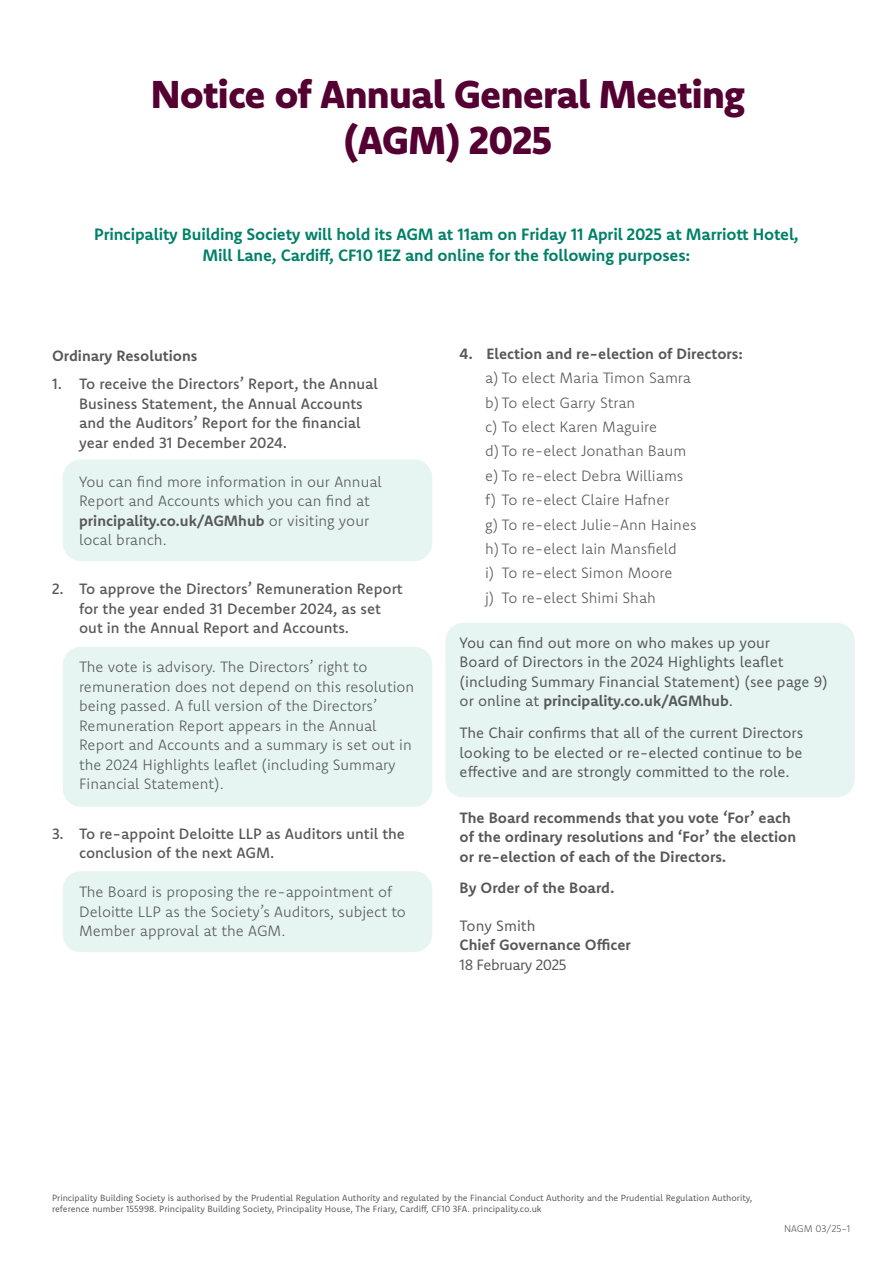
<style>
.page{position:relative;width:893px;height:1263px;background:#fff}
.page>*{position:absolute;margin:0;border:0;box-sizing:border-box;transform-origin:0 0}
.t1{font:800 39px/46.8px "Komet";letter-spacing:-.02em;color:#550032;text-align:center}
.t2{font:700 16.5px/21px "Komet";letter-spacing:-.01em;color:#008068;text-align:center}
.t3{font:300 15px/19.5px "Komet";color:#57585a}
.t4{font:500 15px/19.5px "Komet";color:#57585a}
.t5{font:15px/19.5px "Komet";color:#57585a}
.t6{font:700 15px/19.5px "Komet";color:#57585a}
.t7{font:15px "Komet";letter-spacing:-.03em;color:#57585a}
.t8{font:300 9.75px "Komet";color:#57585a}
.t9{font:9px/10.8px "Komet";color:#57585a}
.s1{font-weight:700}
</style>
<div class="page">
<div style="left:63px;top:459px;width:369px;height:102px;background:#e6f4f2;border-radius:18px"></div>
<div style="left:445px;top:623px;width:410px;height:174px;background:#e6f4f2;border-radius:18px"></div>
<div style="left:63px;top:647px;width:369px;height:160px;background:#e6f4f2;border-radius:18px"></div>
<div style="left:63px;top:871px;width:369px;height:81px;background:#e6f4f2;border-radius:18px"></div>
<p class="t1" style="left:151px;top:69px;width:595px">Notice of Annual General Meeting (AGM) 2025</p>
<p class="t2" style="left:94px;top:223px;width:706px">Principality Building Society will hold its AGM at 11am on Friday 11 April 2025 at Marriott Hotel,<br>Mill Lane, Cardiff, CF10 1EZ and online for the following purposes:</p>
<p class="t6" style="left:52px;top:346px;width:147px">Ordinary Resolutions</p>
<p class="t4" style="left:79px;top:374px;width:300px;text-indent:-27px">1. To receive the Directors’ Report, the Annual Business Statement, the Annual Accounts and the Auditors’ Report for the financial year ended 31 December 2024.</p>
<p class="t3" style="left:79px;top:471px;width:304px">You can find more information in our Annual Report and Accounts which you can find at <span class="s1">principality.co.uk/AGMhub</span> or visiting your local branch.</p>
<p class="t4" style="left:79px;top:579px;width:325px;text-indent:-27px">2. To approve the Directors’ Remuneration Report for the year ended 31 December 2024, as set out in the Annual Report and Accounts.</p>
<p class="t3" style="left:79px;top:657px;width:337px">The vote is advisory. The Directors’ right to remuneration does not depend on this resolution being passed. A full version of the Directors’ Remuneration Report appears in the Annual Report and Accounts and a summary is set out in the 2024 Highlights leaflet (including Summary Financial Statement).</p>
<p class="t4" style="left:79px;top:823px;width:327px;text-indent:-27px">3. To re-appoint Deloitte LLP as Auditors until the conclusion of the next AGM.</p>
<p class="t3" style="left:79px;top:882px;width:328px">The Board is proposing the re-appointment of<br>Deloitte LLP as the Society’s Auditors, subject to<br>Member approval at the AGM.</p>
<p class="t6" style="left:460px;top:343px;width:285px">4. Election and re-election of Directors:</p>
<p class="t3" style="left:485px;top:368px;width:207px">a) To elect Maria Timon Samra</p>
<p class="t3" style="left:485px;top:392px;width:152px">b) To elect Garry Stran</p>
<p class="t3" style="left:485px;top:417px;width:174px">c) To elect Karen Maguire</p>
<p class="t3" style="left:485px;top:441px;width:203px">d) To re-elect Jonathan Baum</p>
<p class="t3" style="left:485px;top:465px;width:200px">e) To re-elect Debra Williams</p>
<p class="t3" style="left:485px;top:490px;width:186px">f) To re-elect Claire Hafner</p>
<p class="t3" style="left:485px;top:514px;width:213px">g) To re-elect Julie-Ann Haines</p>
<p class="t3" style="left:485px;top:538px;width:193px">h) To re-elect Iain Mansfield</p>
<p class="t3" style="left:485px;top:563px;width:189px">i) To re-elect Simon Moore</p>
<p class="t3" style="left:485px;top:587px;width:172px">j) To re-elect Shimi Shah</p>
<p class="t5" style="left:460px;top:632px;width:370px">You can find out more on who makes up your<br>Board of Directors in the 2024 Highlights leaflet (including Summary Financial Statement) (see page 9) or online at <span class="s1">principality.co.uk/AGMhub</span>.</p>
<p class="t5" style="left:460px;top:723px;width:345px;text-align:justify">The Chair confirms that all of the current Directors looking to be elected or re-elected continue to be effective and are strongly committed to the role.</p>
<p class="t6" style="left:460px;top:807px;width:338px">The Board recommends that you vote ‘For’ each of the ordinary resolutions and ‘For’ the election or re-election of each of the Directors.</p>
<p class="t6" style="left:460px;top:878px;width:156px">By Order of the Board.</p>
<p class="t5" style="left:460px;top:915px;width:77px">Tony Smith</p>
<p class="t6" style="left:460px;top:935px;width:173px">Chief Governance Officer</p>
<p class="t7" style="left:460px;top:954px;width:109px">18 February 2025</p>
<p class="t9" style="left:52px;top:1192px;width:702px">Principality Building Society is authorised by the Prudential Regulation Authority and regulated by the Financial Conduct Authority and the Prudential Regulation Authority, reference number 155998. Principality Building Society, Principality House, The Friary, Cardiff, CF10 3FA. principality.co.uk</p>
<p class="t8" style="left:784px;top:1222px;width:68px">NAGM 03/25-1</p>
</div>
